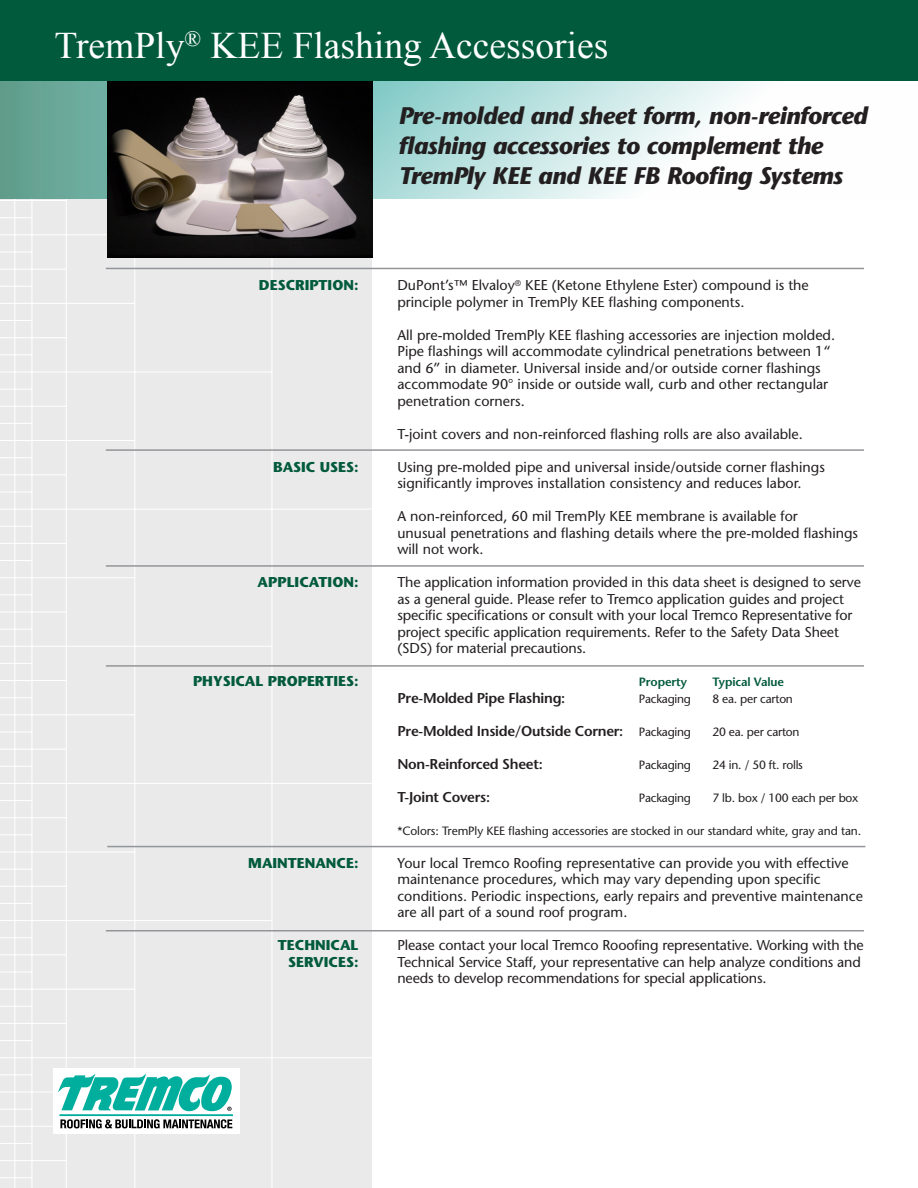
<style>
.page{position:relative;width:918px;height:1188px;background:#fff}
.page>*{position:absolute;margin:0;border:0;box-sizing:border-box;transform-origin:0 0}
.t1{font:37.5px "Times New Roman";color:#fff}
.t2{font:italic 700 24px/30px "Stone Sans";letter-spacing:-.02em;color:#231f20}
.t3{font:14.25px/16.5px "Stone Sans";color:#231f20}
.t4{font:600 14.25px "Stone Sans";letter-spacing:-.02em;color:#231f20}
.t5{font:700 14.25px "Stone Sans";color:#005a3b}
.t6{font:12px "Stone Sans";letter-spacing:-.02em;color:#231f20}
.t7{font:600 12px "Stone Sans";letter-spacing:-.01em;color:#005a3b}
.s1{font-weight:400;font-size:12px}
</style>
<div class="page">
<div style="left:0;top:60px;width:372px;height:1128px;background:#eaeaeb"></div>
<hr style="left:14px;top:81px;width:1px;height:1107px;background:#fff">
<hr style="left:31px;top:81px;width:1px;height:1107px;background:#fff">
<hr style="left:66px;top:81px;width:1px;height:1107px;background:#fff">
<hr style="left:134px;top:81px;width:1px;height:1107px;background:#fff">
<hr style="left:271px;top:81px;width:1px;height:1107px;background:#fff">
<hr style="left:0;top:81px;width:1px;height:1107px;background:#fff">
<hr style="left:0;top:200px;width:66px;height:1px;background:#fff">
<hr style="left:0;top:217px;width:32px;height:1px;background:#fff">
<hr style="left:0;top:234px;width:372px;height:1px;background:#fff">
<hr style="left:0;top:251px;width:32px;height:1px;background:#fff">
<hr style="left:0;top:269px;width:66px;height:1px;background:#fff">
<hr style="left:0;top:286px;width:32px;height:1px;background:#fff">
<hr style="left:0;top:303px;width:135px;height:1px;background:#fff">
<hr style="left:0;top:320px;width:32px;height:1px;background:#fff">
<hr style="left:0;top:337px;width:66px;height:1px;background:#fff">
<hr style="left:0;top:354px;width:32px;height:1px;background:#fff">
<hr style="left:0;top:371px;width:272px;height:1px;background:#fff">
<hr style="left:0;top:389px;width:32px;height:1px;background:#fff">
<hr style="left:0;top:406px;width:66px;height:1px;background:#fff">
<hr style="left:0;top:423px;width:32px;height:1px;background:#fff">
<hr style="left:0;top:440px;width:135px;height:1px;background:#fff">
<hr style="left:0;top:457px;width:32px;height:1px;background:#fff">
<hr style="left:0;top:474px;width:66px;height:1px;background:#fff">
<hr style="left:0;top:491px;width:32px;height:1px;background:#fff">
<hr style="left:0;top:509px;width:372px;height:1px;background:#fff">
<hr style="left:0;top:526px;width:32px;height:1px;background:#fff">
<hr style="left:0;top:543px;width:66px;height:1px;background:#fff">
<hr style="left:0;top:560px;width:32px;height:1px;background:#fff">
<hr style="left:0;top:577px;width:135px;height:1px;background:#fff">
<hr style="left:0;top:594px;width:32px;height:1px;background:#fff">
<hr style="left:0;top:611px;width:66px;height:1px;background:#fff">
<hr style="left:0;top:629px;width:32px;height:1px;background:#fff">
<hr style="left:0;top:646px;width:272px;height:1px;background:#fff">
<hr style="left:0;top:663px;width:32px;height:1px;background:#fff">
<hr style="left:0;top:680px;width:66px;height:1px;background:#fff">
<hr style="left:0;top:697px;width:32px;height:1px;background:#fff">
<hr style="left:0;top:714px;width:135px;height:1px;background:#fff">
<hr style="left:0;top:732px;width:32px;height:1px;background:#fff">
<hr style="left:0;top:749px;width:66px;height:1px;background:#fff">
<hr style="left:0;top:766px;width:32px;height:1px;background:#fff">
<hr style="left:0;top:783px;width:372px;height:1px;background:#fff">
<hr style="left:0;top:800px;width:32px;height:1px;background:#fff">
<hr style="left:0;top:817px;width:66px;height:1px;background:#fff">
<hr style="left:0;top:834px;width:32px;height:1px;background:#fff">
<hr style="left:0;top:852px;width:135px;height:1px;background:#fff">
<hr style="left:0;top:869px;width:32px;height:1px;background:#fff">
<hr style="left:0;top:886px;width:66px;height:1px;background:#fff">
<hr style="left:0;top:903px;width:32px;height:1px;background:#fff">
<hr style="left:0;top:920px;width:272px;height:1px;background:#fff">
<hr style="left:0;top:937px;width:32px;height:1px;background:#fff">
<hr style="left:0;top:954px;width:66px;height:1px;background:#fff">
<hr style="left:0;top:972px;width:32px;height:1px;background:#fff">
<hr style="left:0;top:989px;width:135px;height:1px;background:#fff">
<hr style="left:0;top:1006px;width:32px;height:1px;background:#fff">
<hr style="left:0;top:1023px;width:66px;height:1px;background:#fff">
<hr style="left:0;top:1040px;width:32px;height:1px;background:#fff">
<hr style="left:0;top:1057px;width:372px;height:1px;background:#fff">
<hr style="left:0;top:1074px;width:32px;height:1px;background:#fff">
<hr style="left:0;top:1092px;width:66px;height:1px;background:#fff">
<hr style="left:0;top:1109px;width:32px;height:1px;background:#fff">
<hr style="left:0;top:1126px;width:135px;height:1px;background:#fff">
<hr style="left:0;top:1143px;width:32px;height:1px;background:#fff">
<hr style="left:0;top:1160px;width:66px;height:1px;background:#fff">
<hr style="left:0;top:1177px;width:32px;height:1px;background:#fff">
<hr style="left:0;top:1187px;width:372px;height:1px;background:#fff">
<div style="left:0;top:0;width:918px;height:81px;background:#005a3b"></div>
<svg style="left:0;top:81px;width:753px;height:118px"></svg>
<hr style="left:106px;top:268px;width:758px;height:1px;background:#939598">
<hr style="left:106px;top:665px;width:758px;height:2px;background:#939598">
<hr style="left:106px;top:449px;width:758px;height:2px;background:#939598">
<hr style="left:106px;top:565px;width:758px;height:2px;background:#939598">
<div style="left:54px;top:1068px;width:186px;height:66px;background:#fff"></div>
<svg style="left:58px;top:1074px;width:174px;height:37px"></svg>
<svg style="left:60px;top:1119px;width:172px;height:10px"></svg>
<div style="left:60px;top:1114px;width:173px;height:2px;border:1px solid #00ae9e"></div>
<hr style="left:106px;top:930px;width:758px;height:2px;background:#939598">
<hr style="left:107px;top:846px;width:758px;height:1px;background:#939598">
<img style="left:107px;top:81px;width:265px;height:177px">
<p class="t1" style="left:55px;top:21px;width:555px">TremPly<sup>®</sup> KEE Flashing Accessories</p>
<p class="t5" style="left:259px;top:277px;width:101px">DESCRIPTION:</p>
<p class="t5" style="left:273px;top:458px;width:87px">BASIC USES:</p>
<p class="t5" style="left:258px;top:574px;width:102px">APPLICATION:</p>
<p class="t5" style="left:193px;top:673px;width:167px">PHYSICAL PROPERTIES:</p>
<p class="t5" style="left:248px;top:854px;width:112px">MAINTENANCE:</p>
<p class="t5" style="left:278px;top:937px;width:82px">TECHNICAL</p>
<p class="t5" style="left:288px;top:953px;width:72px">SERVICES:</p>
<p class="t2" style="left:399px;top:100px;width:471px">Pre-molded and sheet form, non-reinforced flashing accessories to complement the<br>TremPly KEE and KEE FB Roofing Systems</p>
<p class="t3" style="left:397px;top:277px;width:413px">DuPont’s™ Elvaloy<sup>®</sup> KEE (Ketone Ethylene Ester) compound is the principle polymer in TremPly KEE flashing components.</p>
<p class="t3" style="left:397px;top:327px;width:439px">All pre-molded TremPly KEE flashing accessories are injection molded.<br>Pipe flashings will accommodate cylindrical penetrations between 1“ and 6” in diameter. Universal inside and/or outside corner flashings accommodate 90° inside or outside wall, curb and other rectangular penetration corners.</p>
<p class="t3" style="left:397px;top:426px;width:407px">T-joint covers and non-reinforced flashing rolls are also available.</p>
<p class="t3" style="left:397px;top:459px;width:429px">Using pre-molded pipe and universal inside/outside corner flashings</p>
<p class="t3" style="left:397px;top:475px;width:406px">significantly improves installation consistency and reduces labor.</p>
<p class="t3" style="left:397px;top:508px;width:402px">A non-reinforced, 60 mil TremPly KEE membrane is available for</p>
<p class="t3" style="left:397px;top:525px;width:462px">unusual penetrations and flashing details where the pre-molded flashings</p>
<p class="t3" style="left:397px;top:541px;width:87px">will not work.</p>
<p class="t3" style="left:397px;top:574px;width:465px">The application information provided in this data sheet is designed to serve as a general guide. Please refer to Tremco application guides and project specific specifications or consult with your local Tremco Representative for project specific application requirements. Refer to the Safety Data Sheet (SDS) for material precautions.</p>
<p class="t7" style="left:639px;top:675px;width:50px">Property</p>
<p class="t7" style="left:712px;top:675px;width:73px">Typical Value</p>
<p class="t4" style="left:397px;top:689px;width:169px">Pre-Molded Pipe Flashing:</p>
<p class="t6" style="left:639px;top:692px;width:54px">Packaging</p>
<p class="t6" style="left:712px;top:692px;width:82px">8 ea. per carton</p>
<p class="t4" style="left:397px;top:722px;width:295px">Pre-Molded Inside/Outside Corner: <span class="s1">Packaging</span></p>
<p class="t6" style="left:712px;top:725px;width:89px">20 ea. per carton</p>
<p class="t4" style="left:397px;top:755px;width:147px">Non-Reinforced Sheet:</p>
<p class="t6" style="left:639px;top:758px;width:54px">Packaging</p>
<p class="t6" style="left:712px;top:758px;width:92px">24 in. / 50 ft. rolls</p>
<p class="t4" style="left:397px;top:788px;width:94px">T-Joint Covers:</p>
<p class="t6" style="left:639px;top:791px;width:54px">Packaging</p>
<p class="t6" style="left:712px;top:791px;width:148px">7 lb. box / 100 each per box</p>
<p class="t6" style="left:397px;top:824px;width:465px">*Colors: TremPly KEE flashing accessories are stocked in our standard white, gray and tan.</p>
<p class="t3" style="left:397px;top:855px;width:467px">Your local Tremco Roofing representative can provide you with effective maintenance procedures, which may vary depending upon specific conditions. Periodic inspections, early repairs and preventive maintenance are all part of a sound roof program.</p>
<p class="t3" style="left:397px;top:937px;width:468px">Please contact your local Tremco Rooofing representative. Working with the<br>Technical Service Staff, your representative can help analyze conditions and needs to develop recommendations for special applications.</p>
</div>
